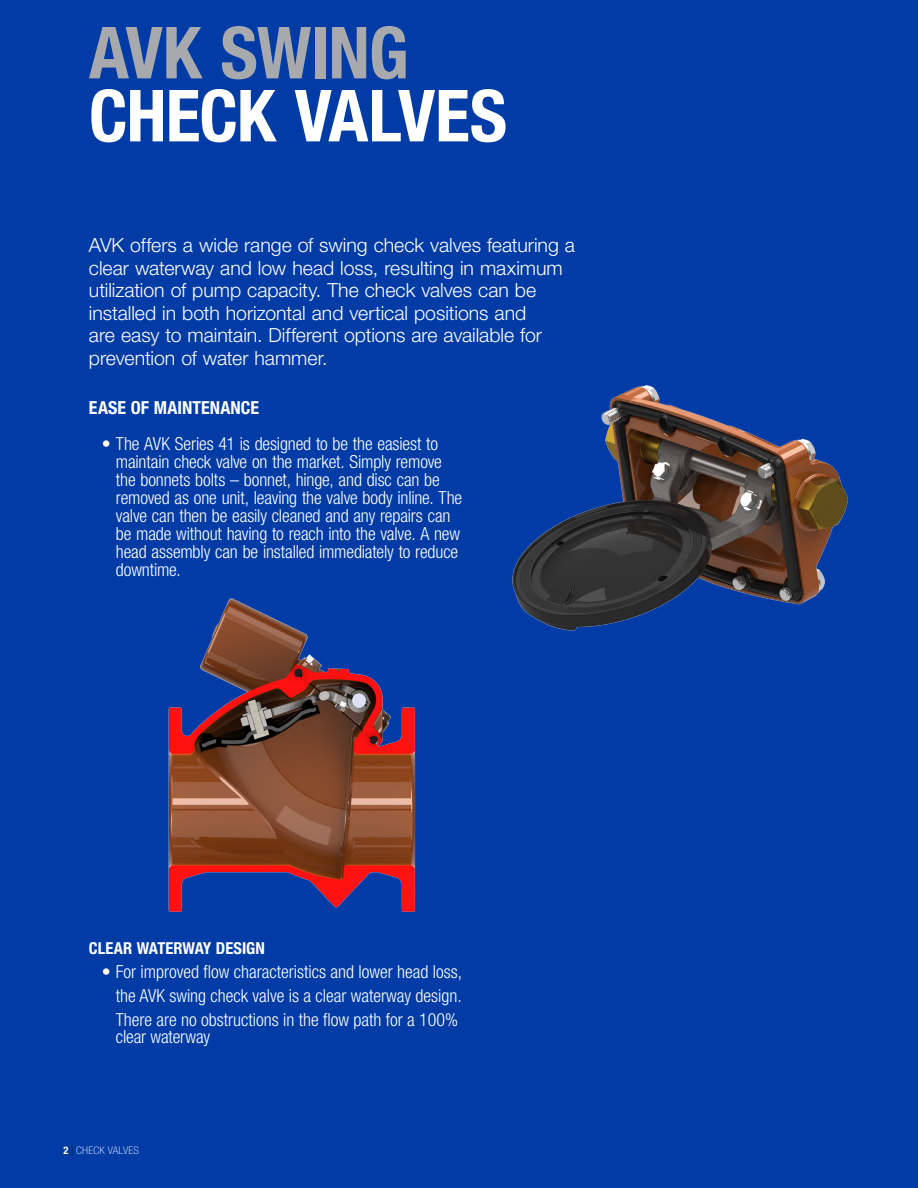
<style>
.page{position:relative;width:918px;height:1188px;background:#003ba6}
.page>*{position:absolute;margin:0;border:0;box-sizing:border-box;transform-origin:0 0}
.HEADLINE_BLUE_left_s{font:700 condensed 72px "Helvetica Neue LT Pro";letter-spacing:-.015em;color:#fff}
.HEADLINE_BLUE_left_s-2{font:700 condensed 72px "Helvetica Neue LT Pro";letter-spacing:-.015em;color:#a8a9ad}
.INTRO_TEXT{font:300 19.5px/22.5px "Helvetica Neue LT Pro";color:#fff}
.t1{font:300 condensed 18px/18px "Helvetica Neue LT Pro";letter-spacing:-.005em;color:#fff}
.SUB_HEADLINES{font:700 condensed 18px "Helvetica Neue LT Pro";letter-spacing:.005em;color:#fff}
.SUB_HEADLINES-2{font:700 condensed 16.5px "Helvetica Neue LT Pro";color:#fff}
.PAGE_NUMBER_TEXT_lef{font:100 condensed 10.5px "Helvetica Neue LT Pro";letter-spacing:.02em;color:#fff;scale:1.1 1}
.s1{font-weight:700}
.s2{font-family:"Times New Roman";font-weight:700;font-stretch:normal;color:#231f20}
</style>
<div class="page">
<img style="left:168px;top:598px;width:248px;height:314px">
<img style="left:512px;top:385px;width:337px;height:246px">
<p class="HEADLINE_BLUE_left_s-2" style="left:89px;top:9px;width:321px">AVK SWING</p>
<p class="HEADLINE_BLUE_left_s" style="left:89px;top:72px;width:420px">CHECK VALVES</p>
<p class="INTRO_TEXT" style="left:89px;top:233px;width:488px">AVK offers a wide range of swing check valves featuring a clear waterway and low head loss, resulting in maximum utilization of pump capacity. The check valves can be installed in both horizontal and vertical positions and<br>are easy to maintain. Different options are available for prevention of water hammer.</p>
<p class="SUB_HEADLINES" style="left:89px;top:397px;width:172px">EASE OF MAINTENANCE</p>
<p class="t1" style="left:116px;top:434px;width:348px;text-indent:-14px">• The AVK Series 41 is designed to be the easiest to maintain check valve on the market. Simply remove the bonnets bolts – bonnet, hinge, and disc can be removed as one unit, leaving the valve body inline. The valve can then be easily cleaned and any repairs can be made without having to reach into the valve. A new head assembly can be installed immediately to reduce downtime.</p>
<p class="SUB_HEADLINES-2" style="left:89px;top:938px;width:178px">CLEAR WATERWAY DESIGN</p>
<p class="t1" style="left:116px;top:959px;width:348px;line-height:24px;text-align:justify;text-indent:-14px">• For improved flow characteristics and lower head loss, the AVK swing check valve is a clear waterway design.<br>There are no obstructions in the flow path for a 100%</p>
<p class="t1" style="left:116px;top:1027px;width:96px">clear waterway</p>
<p class="PAGE_NUMBER_TEXT_lef" style="left:63px;top:1145px;width:70px"><span class="s1">2</span> <span class="s2">|</span> CHECK VALVES</p>
</div>
